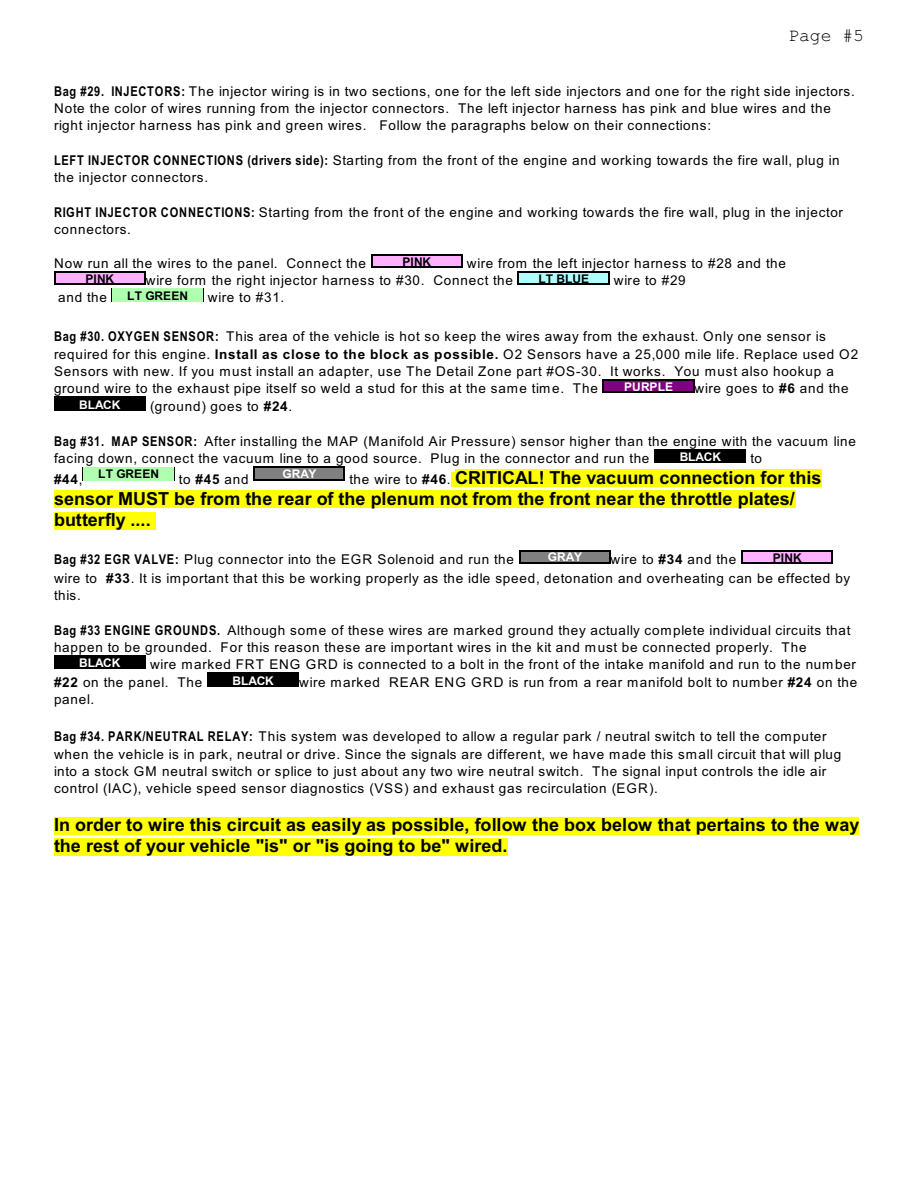
<style>
.page{position:relative;width:918px;height:1188px;background:#fff}
.page>*{position:absolute;margin:0;border:0;box-sizing:border-box;transform-origin:0 0}
.t1{font:700 18px/21.3px "Arial";letter-spacing:.005em;color:#000}
.t2{font:18px "Courier New";color:#000}
.t3{font:13.5px/17.2px "Arial";letter-spacing:.055em;color:#000}
.t4{font:700 13.5px "Arial";color:#000}
.t5{font:700 12px "Arial";color:#fff}
.t6{font:700 12px "Arial";color:#000}
.s1{font-family:"Arial Narrow";font-weight:700}
.s2{font-weight:700}
.s3{font-weight:400}
.s4{font-weight:400;font-size:13.5px}
.s5{font-size:13.5px}
</style>
<div class="page">
<svg style="left:372px;top:255px;width:89px;height:12px"></svg>
<svg style="left:371px;top:255px;width:1px;height:12px"></svg>
<svg style="left:461px;top:254px;width:2px;height:14px"></svg>
<hr style="left:371px;top:254px;width:91px;height:1px;background:#000">
<hr style="left:371px;top:267px;width:91px;height:1px;background:#000">
<svg style="left:55px;top:272px;width:89px;height:12px"></svg>
<svg style="left:54px;top:272px;width:1px;height:12px"></svg>
<svg style="left:144px;top:271px;width:2px;height:14px"></svg>
<hr style="left:54px;top:271px;width:91px;height:1px;background:#000">
<hr style="left:54px;top:284px;width:91px;height:1px;background:#000">
<svg style="left:519px;top:272px;width:89px;height:12px"></svg>
<svg style="left:518px;top:272px;width:1px;height:12px"></svg>
<svg style="left:608px;top:272px;width:1px;height:12px"></svg>
<hr style="left:518px;top:271px;width:91px;height:1px;background:#000">
<hr style="left:518px;top:284px;width:91px;height:1px;background:#000">
<div style="left:112px;top:288px;width:91px;height:14px;background:#b0ffb0"></div>
<div style="left:603px;top:379px;width:91px;height:14px;background:#800080"></div>
<hr style="left:603px;top:379px;width:91px;height:1px;background:#000">
<hr style="left:603px;top:391px;width:91px;height:2px;background:#000">
<div style="left:54px;top:397px;width:92px;height:14px;background:#000"></div>
<div style="left:654px;top:449px;width:92px;height:14px;background:#000"></div>
<hr style="left:451px;top:472px;width:4px;height:15px;background:#ff0">
<div style="left:455px;top:469px;width:367px;height:18px;background:#ff0"></div>
<div style="left:83px;top:467px;width:91px;height:13px;background:#b0ffb0"></div>
<div style="left:253px;top:467px;width:92px;height:14px;background:#808080"></div>
<svg style="left:253px;top:468px;width:2px;height:11px"></svg>
<hr style="left:253px;top:467px;width:92px;height:1px;background:#000">
<hr style="left:253px;top:479px;width:92px;height:2px;background:#000">
<div style="left:54px;top:490px;width:741px;height:18px;background:#ff0"></div>
<div style="left:54px;top:512px;width:102px;height:18px;background:#ff0"></div>
<svg style="left:520px;top:551px;width:89px;height:12px"></svg>
<svg style="left:519px;top:551px;width:1px;height:12px"></svg>
<svg style="left:609px;top:550px;width:2px;height:14px"></svg>
<hr style="left:519px;top:550px;width:91px;height:1px;background:#000">
<hr style="left:519px;top:563px;width:91px;height:1px;background:#000">
<svg style="left:743px;top:551px;width:89px;height:12px"></svg>
<svg style="left:741px;top:551px;width:2px;height:12px"></svg>
<svg style="left:832px;top:551px;width:1px;height:12px"></svg>
<hr style="left:741px;top:550px;width:92px;height:1px;background:#000">
<hr style="left:741px;top:563px;width:92px;height:1px;background:#000">
<div style="left:54px;top:655px;width:92px;height:14px;background:#000"></div>
<div style="left:207px;top:673px;width:92px;height:14px;background:#000"></div>
<div style="left:54px;top:817px;width:805px;height:18px;background:#ff0"></div>
<div style="left:54px;top:838px;width:454px;height:18px;background:#ff0"></div>
<h1 class="t2" style="left:788px;top:30px;width:77px">Page #5</h1>
<p class="t3" style="left:54px;top:84px;width:802px"><span class="s1">Bag #29. INJECTORS:</span> The injector wiring is in two sections, one for the left side injectors and one for the right side injectors.<br>Note the color of wires running from the injector connectors. The left injector harness has pink and blue wires and the right injector harness has pink and green wires. Follow the paragraphs below on their connections:</p>
<p class="t3" style="left:54px;top:153px;width:787px"><span class="s1">LEFT INJECTOR CONNECTIONS (drivers side):</span> Starting from the front of the engine and working towards the fire wall, plug in the injector connectors.</p>
<p class="t3" style="left:54px;top:204px;width:791px"><span class="s1">RIGHT INJECTOR CONNECTIONS:</span> Starting from the front of the engine and working towards the fire wall, plug in the injector connectors.</p>
<p class="t3" style="left:54px;top:256px;width:314px">Now run all the wires to the panel. Connect the</p>
<p class="t6" style="left:402px;top:257px;width:30px">PINK</p>
<p class="t3" style="left:467px;top:256px;width:321px">wire from the left injector harness to #28 and the</p>
<p class="t6" style="left:86px;top:274px;width:30px">PINK</p>
<p class="t3" style="left:146px;top:273px;width:369px">wire form the right injector harness to #30. Connect the</p>
<p class="t6" style="left:538px;top:274px;width:52px">LT BLUE</p>
<p class="t3" style="left:614px;top:273px;width:73px">wire to #29</p>
<p class="t3" style="left:58px;top:290px;width:50px">and the</p>
<p class="t6" style="left:127px;top:291px;width:62px">LT GREEN</p>
<p class="t3" style="left:208px;top:290px;width:78px">wire to #31.</p>
<p class="t3" style="left:54px;top:328px;width:806px"><span class="s1">Bag #30. OXYGEN SENSOR:</span> This area of the vehicle is hot so keep the wires away from the exhaust. Only one sensor is required for this engine. <span class="s2">Install as close to the block as possible.</span> O2 Sensors have a 25,000 mile life. Replace used O2<br>Sensors with new. If you must install an adapter, use The Detail Zone part #OS-30. It works. You must also hookup a ground wire to the exhaust pipe itself so weld a stud for this at the same time. The</p>
<p class="t5" style="left:624px;top:382px;width:50px">PURPLE</p>
<p class="t3" style="left:695px;top:381px;width:156px">wire goes to <span class="s2">#6</span> and the</p>
<p class="t5" style="left:79px;top:400px;width:43px">BLACK</p>
<p class="t3" style="left:150px;top:399px;width:144px">(ground) goes to <span class="s2">#24</span>.</p>
<p class="t3" style="left:54px;top:434px;width:803px"><span class="s1">Bag #31. MAP SENSOR:</span> After installing the MAP (Manifold Air Pressure) sensor higher than the engine with the vacuum line facing down, connect the vacuum line to a good source. Plug in the connector and run the</p>
<p class="t5" style="left:680px;top:452px;width:43px">BLACK</p>
<p class="t3" style="left:750px;top:451px;width:13px">to</p>
<p class="t6" style="left:98px;top:469px;width:62px">LT GREEN</p>
<p class="t5" style="left:282px;top:469px;width:36px">GRAY</p>
<h1 class="t1" style="left:54px;top:490px;width:742px">sensor MUST be from the rear of the plenum not from the front near the throttle plates/ butterfly ....</h1>
<p class="t3" style="left:54px;top:552px;width:461px"><span class="s1">Bag #32 EGR VALVE:</span> Plug connector into the EGR Solenoid and run the</p>
<p class="t5" style="left:548px;top:553px;width:36px">GRAY</p>
<p class="t3" style="left:611px;top:552px;width:127px">wire to <span class="s2">#34</span> and the</p>
<p class="t6" style="left:773px;top:553px;width:30px">PINK</p>
<p class="t3" style="left:54px;top:571px;width:798px">wire to <span class="s2">#33</span>. It is important that this be working properly as the idle speed, detonation and overheating can be effected by this.</p>
<p class="t3" style="left:54px;top:623px;width:798px"><span class="s1">Bag #33 ENGINE GROUNDS.</span> Although some of these wires are marked ground they actually complete individual circuits that happen to be grounded. For this reason these are important wires in the kit and must be connected properly. The</p>
<p class="t5" style="left:79px;top:658px;width:43px">BLACK</p>
<p class="t4" style="left:54px;top:474px;width:30px">#44<span class="s3">,</span></p>
<p class="t3" style="left:179px;top:472px;width:71px">to <span class="s2">#45</span> and</p>
<h1 class="t1" style="left:349px;top:468px;width:474px"><span class="s4">the wire to</span> <span class="s5">#46</span><span class="s4">.</span> CRITICAL! The vacuum connection for this</h1>
<p class="t3" style="left:54px;top:657px;width:804px;line-height:17.7px;text-indent:96px">wire marked FRT ENG GRD is connected to a bolt in the front of the intake manifold and run to the number <span class="s2">#22</span> on the panel. The</p>
<p class="t5" style="left:233px;top:676px;width:43px">BLACK</p>
<p class="t3" style="left:299px;top:675px;width:560px">wire marked REAR ENG GRD is run from a rear manifold bolt to number <span class="s2">#24</span> on the</p>
<p class="t3" style="left:54px;top:692px;width:42px">panel.</p>
<p class="t3" style="left:54px;top:728px;width:789px;line-height:18.6px"><span class="s1">Bag #34. PARK/NEUTRAL RELAY:</span> This system was developed to allow a regular park / neutral switch to tell the computer when the vehicle is in park, neutral or drive. Since the signals are different, we have made this small circuit that will plug</p>
<p class="t3" style="left:54px;top:764px;width:774px">into a stock GM neutral switch or splice to just about any two wire neutral switch. The signal input controls the idle air control (IAC), vehicle speed sensor diagnostics (VSS) and exhaust gas recirculation (EGR).</p>
<h1 class="t1" style="left:54px;top:816px;width:807px">In order to wire this circuit as easily as possible, follow the box below that pertains to the way the rest of your vehicle "is" or "is going to be" wired.</h1>
</div>
